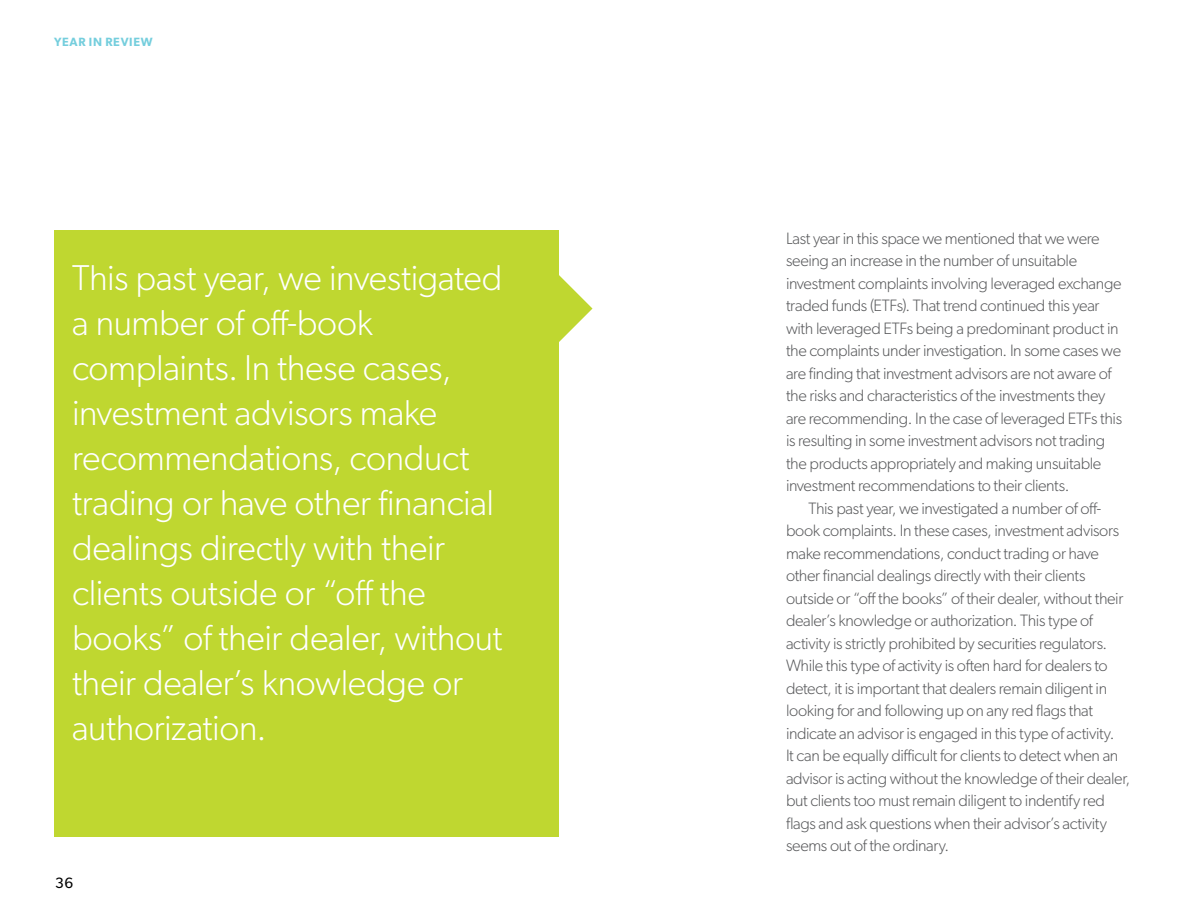
<style>
.page{position:relative;width:1188px;height:918px;background:#fff}
.page>*{position:absolute;margin:0;border:0;box-sizing:border-box;transform-origin:0 0}
.Body_Copy{font:300 36px/45px "Gibson";letter-spacing:-.01em;color:#fff}
.Body_Copy-2{font:300 16.5px/22.5px "Gibson";letter-spacing:-.02em;color:#58595b}
.t1{font:15px "Gibson";color:#000}
.t2{font:600 12px "Gibson";letter-spacing:.055em;color:#75cedd}
</style>
<div class="page">
<svg style="left:559px;top:275px;width:34px;height:67px"></svg>
<div style="left:54px;top:230px;width:505px;height:607px;background:#bfd730"></div>
<p class="t2" style="left:54px;top:35px;width:100px">YEAR IN REVIEW</p>
<p class="Body_Copy" style="left:72px;top:254px;width:432px">This past year, we investigated a number of off-book complaints. In these cases, investment advisors make recommendations, conduct trading or have other financial dealings directly with their clients outside or “off the books” of their dealer, without their dealer’s knowledge or authorization.</p>
<p class="t1" style="left:55px;top:873px;width:20px">36</p>
<p class="Body_Copy-2" style="left:786px;top:226px;width:338px">Last year in this space we mentioned that we were seeing an increase in the number of unsuitable investment complaints involving leveraged exchange traded funds (ETFs). That trend continued this year with leveraged ETFs being a predominant product in the complaints under investigation. In some cases we are finding that investment advisors are not aware of the risks and characteristics of the investments they are recommending. In the case of leveraged ETFs this is resulting in some investment advisors not trading the products appropriately and making unsuitable investment recommendations to their clients.</p>
<p class="Body_Copy-2" style="left:786px;top:496px;width:346px;text-indent:23px">This past year, we investigated a number of off&shy;book complaints. In these cases, investment advisors make recommendations, conduct trading or have other financial dealings directly with their clients outside or “off the books” of their dealer, without their dealer’s knowledge or authorization. This type of activity is strictly prohibited by securities regulators.<br>While this type of activity is often hard for dealers to detect, it is important that dealers remain diligent in looking for and following up on any red flags that indicate an advisor is engaged in this type of activity.<br>It can be equally difficult for clients to detect when an advisor is acting without the knowledge of their dealer, but clients too must remain diligent to indentify red flags and ask questions when their advisor’s activity seems out of the ordinary.</p>
</div>
